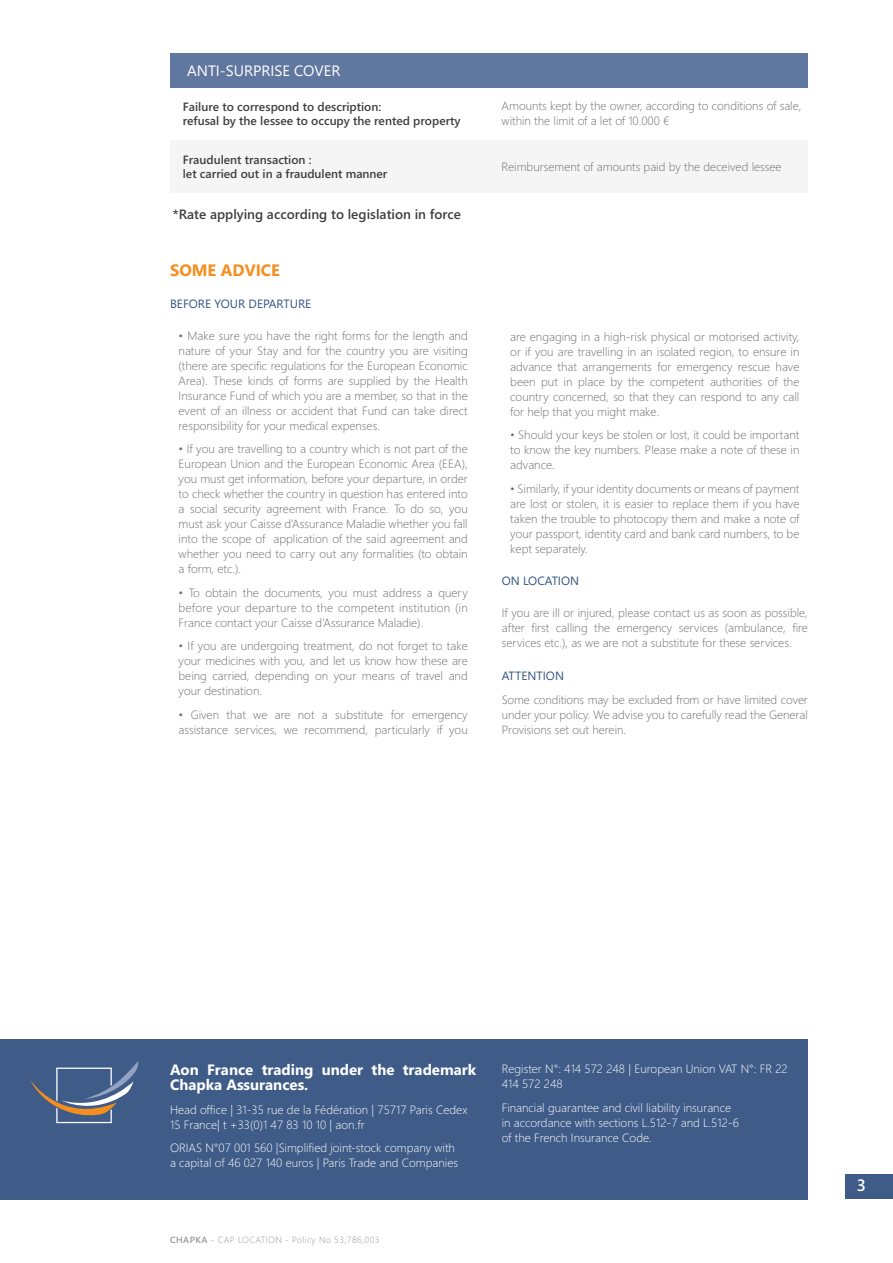
<style>
.page{position:relative;width:893px;height:1263px;background:#fff}
.page>*{position:absolute;margin:0;border:0;box-sizing:border-box;transform-origin:0 0}
.TITRE_RUBRIQUE{font:700 16.5px "Segoe WP";color:#f68e1e}
.t1{font:600 16.5px "Segoe WP";color:#fff}
.t2{font:700 15px/15px "Segoe WP";color:#fff}
.Liste_Standard{font:15px "Segoe WP";color:#fff}
.Liste_Standard-2{font:600 13.5px "Segoe WP";color:#3e3e3f}
.TITRE_RUBRIQUE-2{font:300 12px/15px "Segoe WP";color:#6c6d70;text-align:justify}
.t3{font:300 12px/15px "Segoe WP";color:#fff}
.Liste_Standard-3{font:600 12px/14.4px "Segoe WP";color:#3e3e3f}
.Liste_Standard-4{font:300 12px/14.4px "Segoe WP";color:#6c6d70}
.TITRE_RUBRIQUE-3{font:12px "Segoe WP";color:#325481}
.t4{font:300 9px "Segoe WP";letter-spacing:.05em;color:#939598}
.s1{font-weight:600}
</style>
<div class="page">
<div style="left:845px;top:1174px;width:48px;height:24px;background:#3f5c88"></div>
<div style="left:0;top:1039px;width:807px;height:160px;background:#3f5c88"></div>
<svg style="left:30px;top:1061px;width:108px;height:63px"></svg>
<div style="left:170px;top:53px;width:638px;height:34px;background:#60779f"></div>
<p class="Liste_Standard" style="left:187px;top:60px;width:155px">ANTI-SURPRISE COVER</p>
<p class="Liste_Standard-3" style="left:183px;top:99px;width:200px">Failure to correspond to description:</p>
<p class="Liste_Standard-3" style="left:183px;top:113px;width:279px">refusal by the lessee to occupy the rented property</p>
<p class="Liste_Standard-4" style="left:502px;top:98px;width:301px">Amounts kept by the owner, according to conditions of sale, within the limit of a let of 10.000 €</p>
<p class="Liste_Standard-3" style="left:183px;top:152px;width:206px">Fraudulent transaction :<br>let carried out in a fraudulent manner</p>
<p class="Liste_Standard-4" style="left:502px;top:159px;width:282px">Reimbursement of amounts paid by the deceived lessee</p>
<p class="Liste_Standard-2" style="left:173px;top:205px;width:290px">*Rate applying according to legislation in force</p>
<p class="TITRE_RUBRIQUE" style="left:170px;top:258px;width:111px">SOME ADVICE</p>
<p class="TITRE_RUBRIQUE-3" style="left:170px;top:295px;width:143px">BEFORE YOUR DEPARTURE</p>
<p class="TITRE_RUBRIQUE-2" style="left:179px;top:327px;width:291px">• Make sure you have the right forms for the length and nature of your Stay and for the country you are visiting (there are specific regulations for the European Economic Area). These kinds of forms are supplied by the Health Insurance Fund of which you are a member, so that in the event of an illness or accident that Fund can take direct responsibility for your medical expenses.</p>
<p class="TITRE_RUBRIQUE-2" style="left:179px;top:441px;width:291px">• If you are travelling to a country which is not part of the European Union and the European Economic Area (EEA), you must get information, before your departure, in order to check whether the country in question has entered into a social security agreement with France. To do so, you must ask your Caisse d’Assurance Maladie whether you fall into the scope of application of the said agreement and whether you need to carry out any formalities (to obtain a form, etc.).</p>
<p class="TITRE_RUBRIQUE-2" style="left:179px;top:584px;width:291px">• To obtain the documents, you must address a query before your departure to the competent institution (in France contact your Caisse d’Assurance Maladie).</p>
<p class="TITRE_RUBRIQUE-2" style="left:179px;top:638px;width:291px">• If you are undergoing treatment, do not forget to take your medicines with you, and let us know how these are being carried, depending on your means of travel and your destination.</p>
<p class="TITRE_RUBRIQUE-2" style="left:179px;top:706px;width:291px">• Given that we are not a substitute for emergency assistance services, we recommend, particularly if you</p>
<p class="TITRE_RUBRIQUE-2" style="left:510px;top:328px;width:291px">are engaging in a high-risk physical or motorised activity, or if you are travelling in an isolated region, to ensure in advance that arrangements for emergency rescue have been put in place by the competent authorities of the country concerned, so that they can respond to any call for help that you might make.</p>
<p class="TITRE_RUBRIQUE-2" style="left:510px;top:427px;width:291px">• Should your keys be stolen or lost, it could be important to know the key numbers. Please make a note of these in advance.</p>
<p class="TITRE_RUBRIQUE-2" style="left:510px;top:480px;width:291px">• Similarly, if your identity documents or means of payment are lost or stolen, it is easier to replace them if you have taken the trouble to photocopy them and make a note of your passport, identity card and bank card numbers, to be kept separately.</p>
<p class="TITRE_RUBRIQUE-3" style="left:502px;top:572px;width:79px">ON LOCATION</p>
<p class="TITRE_RUBRIQUE-2" style="left:502px;top:604px;width:308px">If you are ill or injured, please contact us as soon as possible, after first calling the emergency services (ambulance, fire services etc.), as we are not a substitute for these services.</p>
<p class="TITRE_RUBRIQUE-3" style="left:502px;top:668px;width:64px">ATTENTION</p>
<p class="TITRE_RUBRIQUE-2" style="left:502px;top:691px;width:308px">Some conditions may be excluded from or have limited cover under your policy. We advise you to carefully read the General Provisions set out herein.</p>
<p class="t2" style="left:170px;top:1061px;width:308px">Aon France trading under the trademark<br>Chapka Assurances.</p>
<p class="t3" style="left:170px;top:1101px;width:299px">Head office | 31-35 rue de la Fédération | 75717 Paris Cedex<br>15 France| t +33(0)1 47 83 10 10 | aon.fr</p>
<p class="t3" style="left:170px;top:1140px;width:289px">ORIAS N°07 001 560 |Simplified joint-stock company with a capital of 46 027 140 euros | Paris Trade and Companies</p>
<p class="t3" style="left:502px;top:1061px;width:287px">Register N°: 414 572 248 | European Union VAT N°: FR 22<br>414 572 248</p>
<p class="t3" style="left:502px;top:1099px;width:239px">Financial guarantee and civil liability insurance in accordance with sections L.512-7 and L.512-6 of the French Insurance Code.</p>
<p class="t4" style="left:170px;top:1233px;width:211px"><span class="s1">CHAPKA</span> - CAP LOCATION - Policy No 53,786,003</p>
<h1 class="t1" style="left:857px;top:1174px;width:11px">3</h1>
</div>
